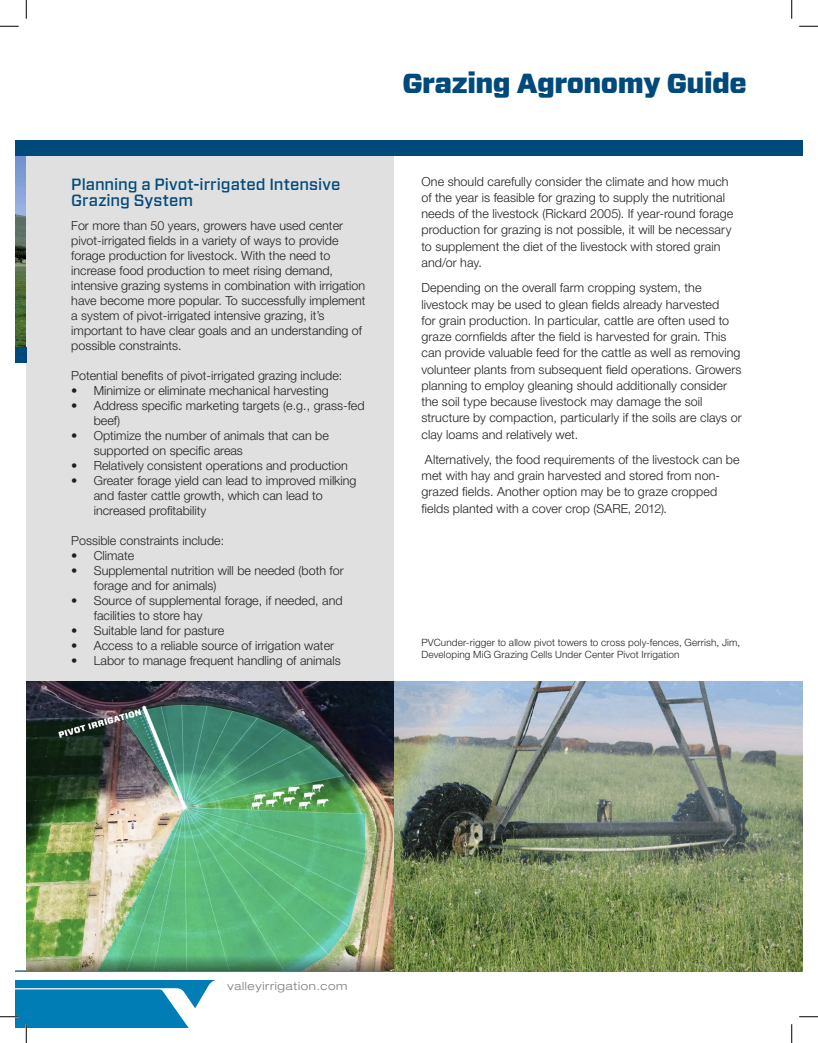
<style>
.page{position:relative;width:818px;height:1043px;background:#fff}
.page>*{position:absolute;margin:0;border:0;box-sizing:border-box;transform-origin:0 0}
.t1{font:900 27.5px "Forza";letter-spacing:-.02em;color:#00497b}
.t2{font:500 16.25px/16.2px "Forza";letter-spacing:.005em;color:#00497b}
.t3{font:300 12.5px/16.2px "Helvetica Neue LT Pro";color:#231f20}
.t4{font:300 expanded 11.25px "Helvetica Neue LT Pro";letter-spacing:.06em;color:#787b7e}
.t5{font:300 10px/12px "Helvetica Neue LT Pro";letter-spacing:.015em;color:#231f20}
</style>
<div class="page">
<svg style="left:15px;top:980px;width:200px;height:48px;background:#2992c0"></svg>
<img style="left:15px;top:156px;width:11px;height:190px">
<div style="left:26px;top:150px;width:367px;height:531px;background:#e0e0e0"></div>
<div style="left:15px;top:140px;width:787px;height:16px;background:#00497b"></div>
<hr style="left:15px;top:970px;width:787px;height:1px;background:#00497b">
<img style="left:26px;top:681px;width:776px;height:290px">
<div style="left:15px;top:346px;width:11px;height:16px;background:#00497b"></div>
<svg style="left:0;top:25px;width:19px;height:2px"></svg>
<svg style="left:799px;top:25px;width:19px;height:2px"></svg>
<svg style="left:0;top:1015px;width:19px;height:2px"></svg>
<svg style="left:799px;top:1016px;width:19px;height:1px"></svg>
<svg style="left:25px;top:0;width:2px;height:19px"></svg>
<svg style="left:25px;top:1024px;width:2px;height:18px"></svg>
<svg style="left:791px;top:0;width:1px;height:19px"></svg>
<svg style="left:791px;top:1024px;width:1px;height:18px"></svg>
<p class="t2" style="left:71px;top:176px;width:271px">Planning a Pivot-irrigated Intensive<br>Grazing System</p>
<p class="t3" style="left:71px;top:218px;width:296px;line-height:15px">For more than 50 years, growers have used center pivot-irrigated fields in a variety of ways to provide forage production for livestock. With the need to increase food production to meet rising demand, intensive grazing systems in combination with irrigation have become more popular. To successfully implement a system of pivot-irrigated intensive grazing, it’s important to have clear goals and an understanding of possible constraints.</p>
<p class="t3" style="left:71px;top:367px;width:272px">Potential benefits of pivot-irrigated grazing include:</p>
<p class="t3" style="left:71px;top:382px;width:259px">• Minimize or eliminate mechanical harvesting</p>
<p class="t3" style="left:94px;top:398px;width:272px;line-height:15px;text-indent:-22px">• Address specific marketing targets (e.g., grass-fed beef)</p>
<p class="t3" style="left:94px;top:428px;width:236px;line-height:15px;text-indent:-22px">• Optimize the number of animals that can be supported on specific areas</p>
<p class="t3" style="left:71px;top:457px;width:278px">• Relatively consistent operations and production</p>
<p class="t3" style="left:94px;top:473px;width:264px;line-height:15px;text-indent:-22px">• Greater forage yield can lead to improved milking and faster cattle growth, which can lead to increased profitability</p>
<p class="t3" style="left:71px;top:532px;width:154px">Possible constraints include:</p>
<p class="t3" style="left:71px;top:547px;width:65px">• Climate</p>
<p class="t3" style="left:94px;top:563px;width:251px;line-height:15px;text-indent:-22px">• Supplemental nutrition will be needed (both for forage and for animals)</p>
<p class="t3" style="left:94px;top:593px;width:250px;line-height:15px;text-indent:-22px">• Source of supplemental forage, if needed, and facilities to store hay</p>
<p class="t3" style="left:71px;top:622px;width:155px">• Suitable land for pasture</p>
<p class="t3" style="left:71px;top:637px;width:264px">• Access to a reliable source of irrigation water</p>
<p class="t3" style="left:71px;top:652px;width:271px">• Labor to manage frequent handling of animals</p>
<p class="t1" style="left:402px;top:65px;width:346px">Grazing Agronomy Guide</p>
<p class="t3" style="left:421px;top:173px;width:313px">One should carefully consider the climate and how much of the year is feasible for grazing to supply the nutritional needs of the livestock (Rickard 2005). If year-round forage production for grazing is not possible, it will be necessary to supplement the diet of the livestock with stored grain and/or hay.</p>
<p class="t3" style="left:421px;top:279px;width:322px">Depending on the overall farm cropping system, the livestock may be used to glean fields already harvested<br>for grain production. In particular, cattle are often used to graze cornfields after the field is harvested for grain. This can provide valuable feed for the cattle as well as removing volunteer plants from subsequent field operations. Growers planning to employ gleaning should additionally consider the soil type because livestock may damage the soil structure by compaction, particularly if the soils are clays or clay loams and relatively wet.</p>
<p class="t3" style="left:421px;top:451px;width:319px">Alternatively, the food requirements of the livestock can be met with hay and grain harvested and stored from non&shy;grazed fields. Another option may be to graze cropped fields planted with a cover crop (SARE, 2012).</p>
<p class="t5" style="left:421px;top:636px;width:320px">PVCunder-rigger to allow pivot towers to cross poly-fences, Gerrish, Jim,<br>Developing MiG Grazing Cells Under Center Pivot Irrigation</p>
<p class="t4" style="left:227px;top:978px;width:121px">valleyirrigation.com</p>
</div>
